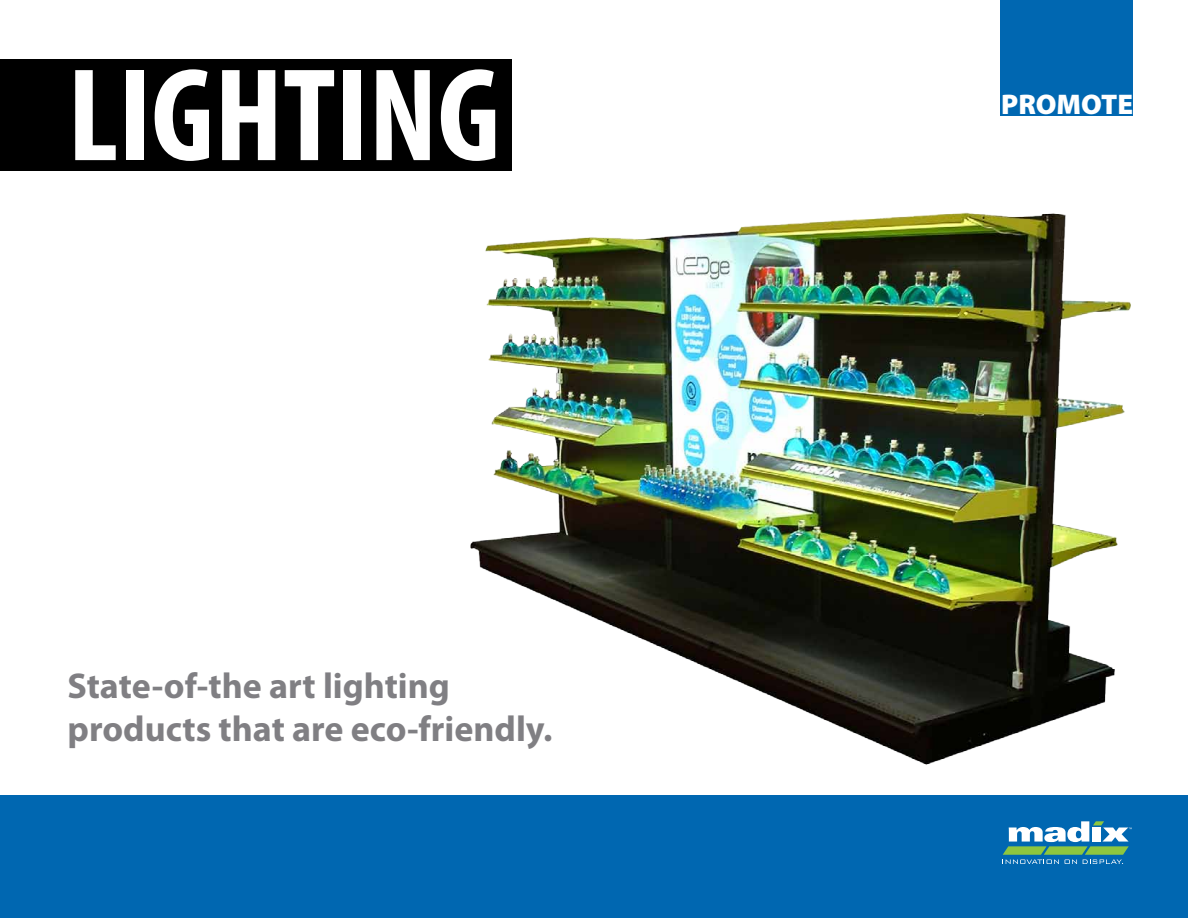
<style>
.page{position:relative;width:1188px;height:918px;background:#fff}
.page>*{position:absolute;margin:0;border:0;box-sizing:border-box;transform-origin:0 0}
.t1{font:700 condensed 133.5px "Myriad Pro";color:#fff}
.t2{font:700 36px/43.2px "Myriad Pro";color:#807f83}
.t3{font:900 28.5px "Myriad Pro";color:#fff}
</style>
<div class="page">
<div style="left:0;top:796px;width:1188px;height:122px;background:#0067b1"></div>
<svg style="left:1003px;top:821px;width:129px;height:43px"></svg>
<div style="left:1000px;top:0;width:133px;height:116px;background:#0067b1"></div>
<div style="left:0;top:60px;width:512px;height:111px;background:#000"></div>
<img style="left:470px;top:212px;width:661px;height:553px">
<h1 class="t1" style="left:68px;top:32px;width:435px">LIGHTING</h1>
<p class="t2" style="left:68px;top:663px;width:486px">State-of-the art lighting products that are eco-friendly.</p>
<p class="t3" style="left:1001px;top:85px;width:133px">PROMOTE</p>
</div>
